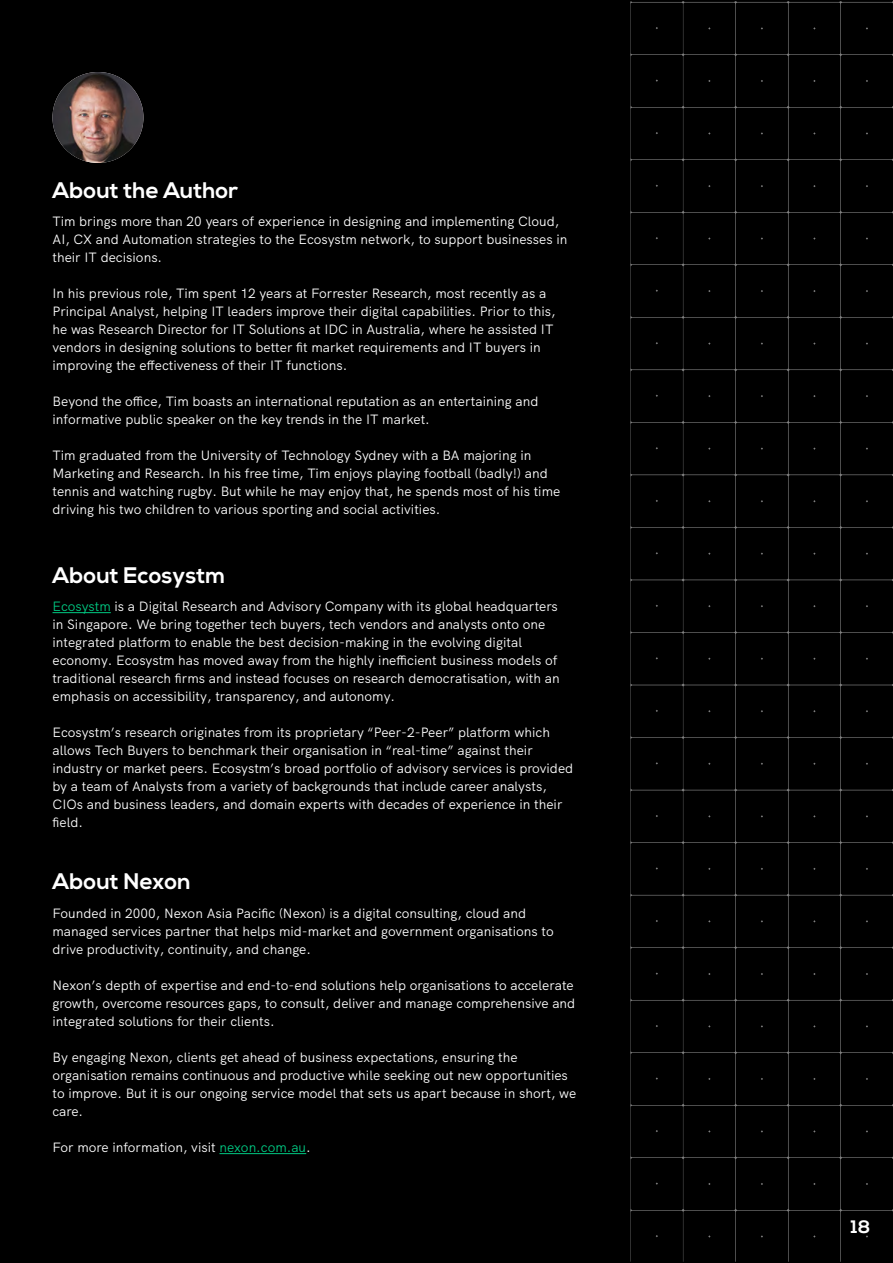
<style>
.page{position:relative;width:893px;height:1263px;background:#000}
.page>*{position:absolute;margin:0;border:0;box-sizing:border-box;transform-origin:0 0}
.t1{font:700 22.5px "Nexa";color:#fff}
.t2{font:700 18px "Nexa";color:#fff}
.t3{font:13.5px/18px "HK Grotesk";color:#fff}
.s1{color:#00c982}
</style>
<div class="page">
<svg style="left:630px;top:1px;width:263px;height:1261px"></svg>
<hr style="left:219px;top:1153px;width:87px;height:1px;background:#00c982">
<hr style="left:52px;top:612px;width:59px;height:1px;background:#00c982">
<img style="left:52px;top:72px;width:91px;height:91px;border-radius:45px">
<h1 class="t1" style="left:52px;top:177px;width:187px">About the Author</h1>
<p class="t3" style="left:52px;top:212px;width:516px">Tim brings more than 20 years of experience in designing and implementing Cloud,<br>AI, CX and Automation strategies to the Ecosystm network, to support businesses in their IT decisions.</p>
<p class="t3" style="left:52px;top:284px;width:505px">In his previous role, Tim spent 12 years at Forrester Research, most recently as a Principal Analyst, helping IT leaders improve their digital capabilities. Prior to this, he was Research Director for IT Solutions at IDC in Australia, where he assisted IT vendors in designing solutions to better fit market requirements and IT buyers in improving the effectiveness of their IT functions.</p>
<p class="t3" style="left:52px;top:392px;width:487px">Beyond the office, Tim boasts an international reputation as an entertaining and informative public speaker on the key trends in the IT market.</p>
<p class="t3" style="left:52px;top:446px;width:509px">Tim graduated from the University of Technology Sydney with a BA majoring in Marketing and Research. In his free time, Tim enjoys playing football (badly!) and tennis and watching rugby. But while he may enjoy that, he spends most of his time driving his two children to various sporting and social activities.</p>
<h1 class="t1" style="left:52px;top:562px;width:175px">About Ecosystm</h1>
<p class="t3" style="left:52px;top:596px;width:509px"><span class="s1">Ecosystm</span> is a Digital Research and Advisory Company with its global headquarters in Singapore. We bring together tech buyers, tech vendors and analysts onto one integrated platform to enable the best decision-making in the evolving digital economy. Ecosystm has moved away from the highly inefficient business models of traditional research firms and instead focuses on research democratisation, with an emphasis on accessibility, transparency, and autonomy.</p>
<p class="t3" style="left:52px;top:722px;width:522px">Ecosystm’s research originates from its proprietary “Peer-2-Peer” platform which allows Tech Buyers to benchmark their organisation in “real-time” against their industry or market peers. Ecosystm’s broad portfolio of advisory services is provided by a team of Analysts from a variety of backgrounds that include career analysts, CIOs and business leaders, and domain experts with decades of experience in their field.</p>
<h1 class="t1" style="left:52px;top:869px;width:140px">About Nexon</h1>
<p class="t3" style="left:52px;top:903px;width:503px">Founded in 2000, Nexon Asia Pacific (Nexon) is a digital consulting, cloud and managed services partner that helps mid-market and government organisations to drive productivity, continuity, and change.</p>
<p class="t3" style="left:52px;top:975px;width:524px;text-align:justify">Nexon’s depth of expertise and end-to-end solutions help organisations to accelerate growth, overcome resources gaps, to consult, deliver and manage comprehensive and integrated solutions for their clients.</p>
<p class="t3" style="left:52px;top:1047px;width:525px">By engaging Nexon, clients get ahead of business expectations, ensuring the organisation remains continuous and productive while seeking out new opportunities to improve. But it is our ongoing service model that sets us apart because in short, we care.</p>
<p class="t3" style="left:52px;top:1137px;width:260px">For more information, visit <span class="s1">nexon.com.au</span>.</p>
<h2 class="t2" style="left:851px;top:1216px;width:21px">18</h2>
</div>
